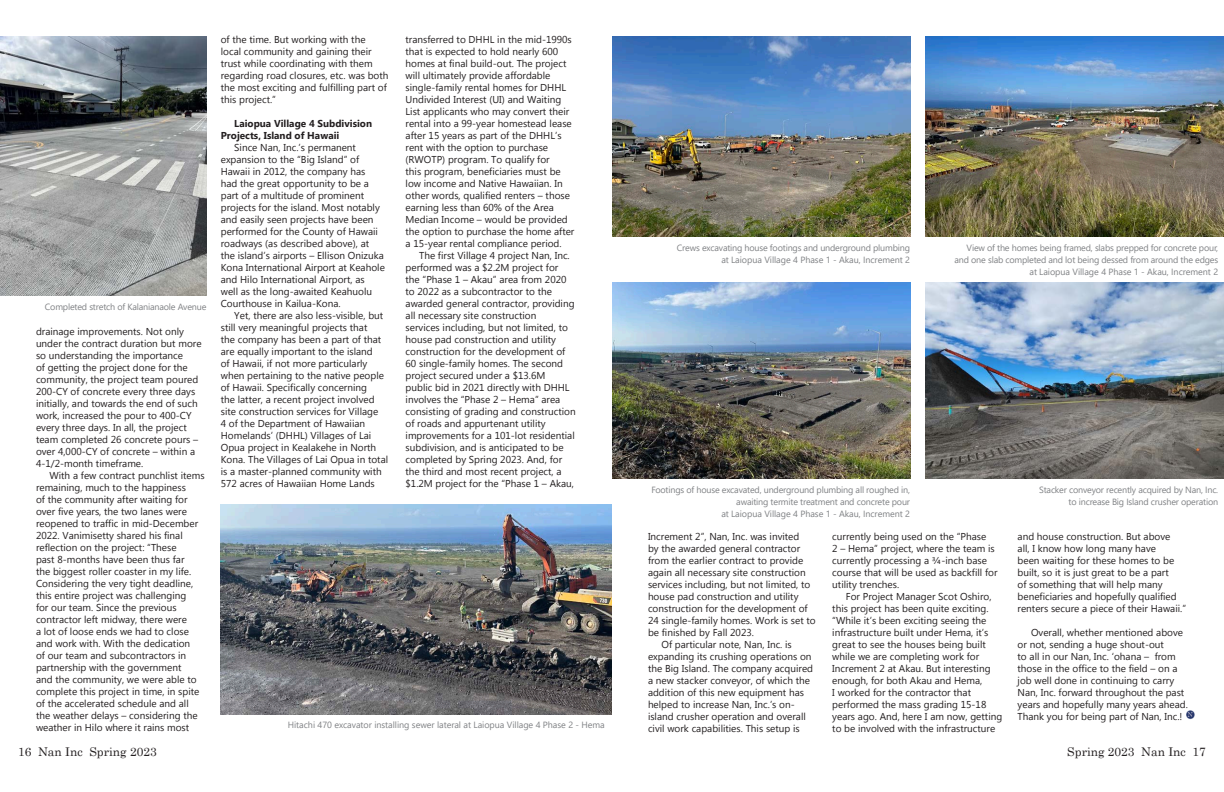
<style>
.page{position:relative;width:1224px;height:792px;background:#fff}
.page>*{position:absolute;margin:0;border:0;box-sizing:border-box;transform-origin:0 0}
.t1{font:12px "Century";color:#231f20}
.t2{font:10px/12px "Myanmar Text";color:#231f20}
.t3{font:700 10px/12px "Myanmar Text";color:#231f20}
.t4{font:9px "Yu Gothic UI";letter-spacing:-.02em;color:#808285}
</style>
<div class="page">
<img style="left:0;top:36px;width:206px;height:259px">
<svg style="left:1186px;top:710px;width:9px;height:10px"></svg>
<img style="left:221px;top:505px;width:391px;height:210px">
<img style="left:926px;top:36px;width:298px;height:200px">
<img style="left:612px;top:36px;width:298px;height:200px">
<img style="left:612px;top:282px;width:298px;height:196px">
<img style="left:926px;top:282px;width:298px;height:196px">
<p class="t4" style="left:45px;top:298px;width:163px">Completed stretch of Kalanianaole Avenue</p>
<p class="t2" style="left:36px;top:326px;width:167px">drainage improvements. Not only under the contract duration but more so understanding the importance<br>of getting the project done for the community, the project team poured 200-CY of concrete every three days initially, and towards the end of such work, increased the pour to 400-CY every three days. In all, the project team completed 26 concrete pours – over 4,000-CY of concrete – within a 4-1/2-month timeframe.</p>
<p class="t2" style="left:36px;top:470px;width:170px;text-indent:14px">With a few contract punchlist items remaining, much to the happiness<br>of the community after waiting for over five years, the two lanes were reopened to traffic in mid-December 2022. Vanimisetty shared his final reflection on the project: “These<br>past 8-months have been thus far<br>the biggest roller coaster in my life.<br>Considering the very tight deadline, this entire project was challenging<br>for our team. Since the previous contractor left midway, there were<br>a lot of loose ends we had to close and work with. With the dedication<br>of our team and subcontractors in partnership with the government<br>and the community, we were able to complete this project in time, in spite of the accelerated schedule and all the weather delays – considering the weather in Hilo where it rains most</p>
<p class="t1" style="left:18px;top:742px;width:140px">16 Nan Inc Spring 2023</p>
<p class="t2" style="left:221px;top:33px;width:169px">of the time. But working with the<br>local community and gaining their trust while coordinating with them regarding road closures, etc. was both the most exciting and fulfilling part of this project.”</p>
<p class="t3" style="left:221px;top:117px;width:153px;text-indent:14px">Laiopua Village 4 Subdivision<br>Projects, Island of Hawaii</p>
<p class="t2" style="left:221px;top:141px;width:166px;text-indent:14px">Since Nan, Inc.’s permanent expansion to the “Big Island” of Hawaii in 2012, the company has<br>had the great opportunity to be a part of a multitude of prominent projects for the island. Most notably and easily seen projects have been performed for the County of Hawaii roadways (as described above), at the island’s airports – Ellison Onizuka Kona International Airport at Keahole and Hilo International Airport, as<br>well as the long-awaited Keahuolu Courthouse in Kailua-Kona.</p>
<p class="t2" style="left:221px;top:309px;width:169px;text-indent:14px">Yet, there are also less-visible, but still very meaningful projects that<br>the company has been a part of that are equally important to the island<br>of Hawaii, if not more particularly when pertaining to the native people of Hawaii. Specifically concerning<br>the latter, a recent project involved site construction services for Village<br>4 of the Department of Hawaiian Homelands’ (DHHL) Villages of Lai Opua project in Kealakehe in North Kona. The Villages of Lai Opua in total is a master-planned community with 572 acres of Hawaiian Home Lands</p>
<p class="t2" style="left:406px;top:33px;width:170px">transferred to DHHL in the mid-1990s that is expected to hold nearly 600 homes at final build-out. The project will ultimately provide affordable single-family rental homes for DHHL Undivided Interest (UI) and Waiting List applicants who may convert their rental into a 99-year homestead lease after 15 years as part of the DHHL’s rent with the option to purchase (RWOTP) program. To qualify for<br>this program, beneficiaries must be low income and Native Hawaiian. In other words, qualified renters – those earning less than 60% of the Area Median Income – would be provided the option to purchase the home after a 15-year rental compliance period.</p>
<p class="t2" style="left:406px;top:249px;width:172px;text-indent:14px">The first Village 4 project Nan, Inc. performed was a $2.2M project for<br>the “Phase 1 – Akau” area from 2020 to 2022 as a subcontractor to the awarded general contractor, providing all necessary site construction<br>services including, but not limited, to house pad construction and utility construction for the development of 60 single-family homes. The second project secured under a $13.6M<br>public bid in 2021 directly with DHHL involves the “Phase 2 – Hema” area consisting of grading and construction of roads and appurtenant utility improvements for a 101-lot residential subdivision, and is anticipated to be completed by Spring 2023. And, for the third and most recent project, a $1.2M project for the “Phase 1 – Akau,</p>
<p class="t4" style="left:288px;top:716px;width:318px">Hitachi 470 excavator installing sewer lateral at Laiopua Village 4 Phase 2 - Hema</p>
<p class="t4" style="left:677px;top:239px;width:235px">Crews excavating house footings and underground plumbing</p>
<p class="t4" style="left:721px;top:251px;width:190px">at Laiopua Village 4 Phase 1 - Akau, Increment 2</p>
<p class="t4" style="left:967px;top:239px;width:253px">View of the homes being framed, slabs prepped for concrete pour,</p>
<p class="t4" style="left:954px;top:251px;width:265px">and one slab completed and lot being dessed from around the edges</p>
<p class="t4" style="left:1030px;top:263px;width:190px">at Laiopua Village 4 Phase 1 - Akau, Increment 2</p>
<p class="t4" style="left:652px;top:481px;width:260px">Footings of house excavated, underground plumbing all roughed in,</p>
<p class="t4" style="left:736px;top:493px;width:175px">awaiting termite treatment and concrete pour</p>
<p class="t4" style="left:721px;top:505px;width:190px">at Laiopua Village 4 Phase 1 - Akau, Increment 2</p>
<p class="t2" style="left:832px;top:530px;width:167px">currently being used on the “Phase<br>2 – Hema” project, where the team is currently processing a ¾-inch base course that will be used as backfill for utility trenches.</p>
<p class="t2" style="left:832px;top:590px;width:171px;text-indent:14px">For Project Manager Scot Oshiro, this project has been quite exciting. “While it’s been exciting seeing the infrastructure built under Hema, it’s great to see the houses being built while we are completing work for Increment 2 at Akau. But interesting enough, for both Akau and Hema,<br>I worked for the contractor that performed the mass grading 15-18 years ago. And, here I am now, getting to be involved with the infrastructure</p>
<p class="t2" style="left:648px;top:530px;width:169px">Increment 2”, Nan, Inc. was invited<br>by the awarded general contractor from the earlier contract to provide again all necessary site construction services including, but not limited, to house pad construction and utility construction for the development of 24 single-family homes. Work is set to be finished by Fall 2023.</p>
<p class="t2" style="left:648px;top:638px;width:167px;text-indent:14px">Of particular note, Nan, Inc. is expanding its crushing operations on the Big Island. The company acquired a new stacker conveyor, of which the addition of this new equipment has helped to increase Nan, Inc.’s on&shy;island crusher operation and overall civil work capabilities. This setup is</p>
<p class="t4" style="left:1039px;top:481px;width:181px">Stacker conveyor recently acquired by Nan, Inc.</p>
<p class="t4" style="left:1069px;top:493px;width:151px">to increase Big Island crusher operation</p>
<p class="t2" style="left:1018px;top:530px;width:170px">and house construction. But above<br>all, I know how long many have<br>been waiting for these homes to be built, so it is just great to be a part<br>of something that will help many beneficiaries and hopefully qualified renters secure a piece of their Hawaii.”</p>
<p class="t2" style="left:1018px;top:626px;width:172px;text-indent:14px">Overall, whether mentioned above or not, sending a huge shout-out<br>to all in our Nan, Inc. ‘ohana – from those in the office to the field – on a job well done in continuing to carry Nan, Inc. forward throughout the past years and hopefully many years ahead.<br>Thank you for being part of Nan, Inc.!</p>
<p class="t1" style="left:1067px;top:742px;width:140px">Spring 2023 Nan Inc 17</p>
</div>
